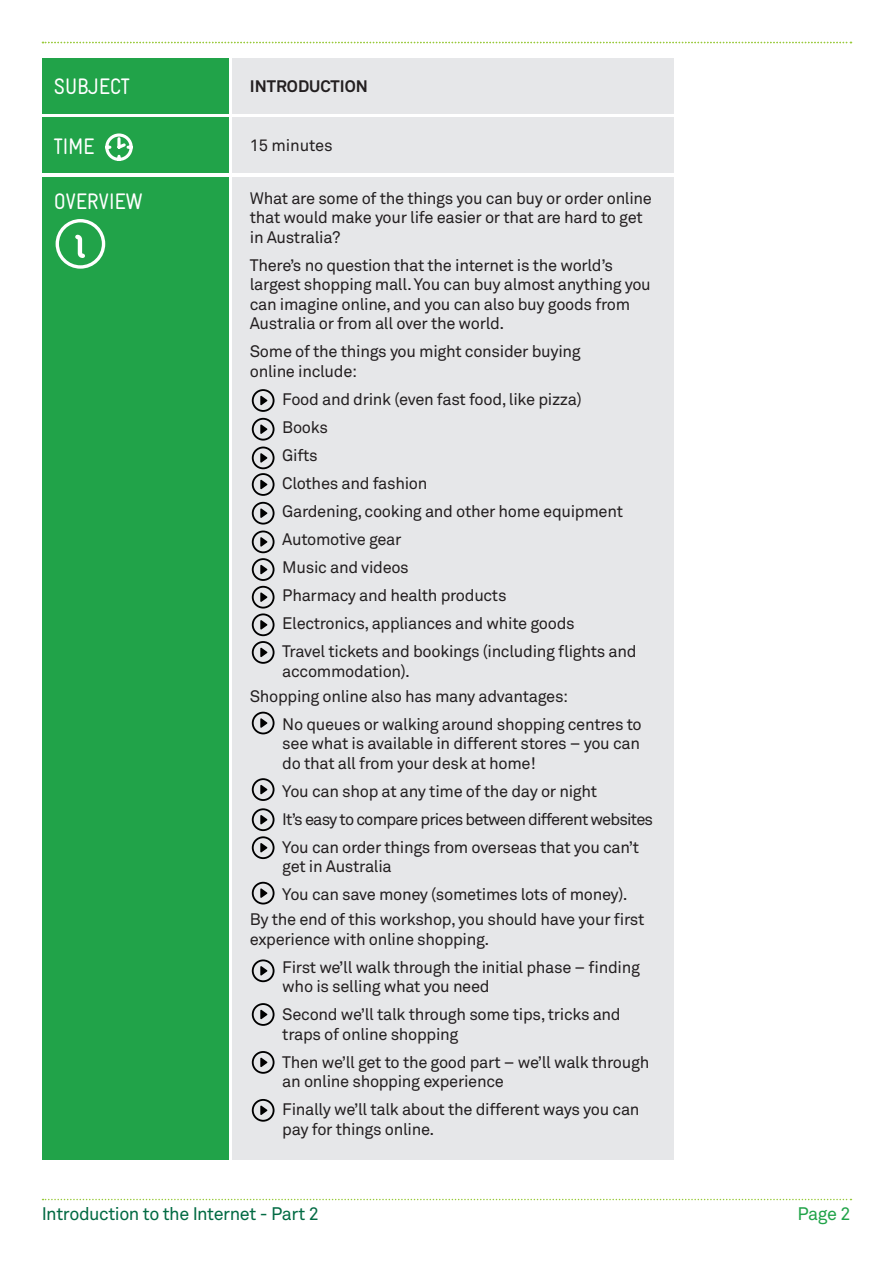
<style>
.page{position:relative;width:893px;height:1263px;background:#fff}
.page>*{position:absolute;margin:0;border:0;box-sizing:border-box;transform-origin:0 0}
.t1{font:condensed 22.5px "Gravur";letter-spacing:-.02em;color:#fff}
.t2{font:18px "Akkurat";letter-spacing:-.025em;color:#026a43}
.t3{font:18px "Akkurat";color:#21a349}
.t4{font:16.5px/19.5px "Akkurat";letter-spacing:-.02em;color:#231f20}
.t5{font:16.5px "Akkurat";letter-spacing:-.05em;color:#231f20}
.t6{font:700 16.5px "Akkurat";color:#231f20}
</style>
<div class="page">
<svg style="left:43px;top:42px;width:808px;height:1px"></svg>
<svg style="left:43px;top:1199px;width:808px;height:1px"></svg>
<div style="left:43px;top:58px;width:186px;height:55px;background:#21a349"></div>
<div style="left:43px;top:117px;width:186px;height:56px;background:#21a349"></div>
<div style="left:43px;top:177px;width:186px;height:982px;background:#21a349"></div>
<div style="left:233px;top:58px;width:441px;height:55px;background:#e6e7e9"></div>
<div style="left:233px;top:117px;width:441px;height:56px;background:#e6e7e9"></div>
<div style="left:233px;top:177px;width:441px;height:982px;background:#e6e7e9"></div>
<svg style="left:105px;top:133px;width:28px;height:28px"></svg>
<svg style="left:56px;top:219px;width:49px;height:50px"></svg>
<svg style="left:260px;top:396px;width:7px;height:9px"></svg>
<div style="left:252px;top:389px;width:23px;height:23px;border:2px solid #000;border-radius:50%"></div>
<svg style="left:260px;top:424px;width:7px;height:10px"></svg>
<div style="left:252px;top:418px;width:23px;height:23px;border:2px solid #000;border-radius:50%"></div>
<svg style="left:260px;top:453px;width:7px;height:10px"></svg>
<div style="left:252px;top:447px;width:23px;height:22px;border:2px solid #000;border-radius:50%"></div>
<svg style="left:260px;top:480px;width:7px;height:9px"></svg>
<div style="left:252px;top:473px;width:23px;height:23px;border:2px solid #000;border-radius:50%"></div>
<svg style="left:260px;top:508px;width:7px;height:10px"></svg>
<div style="left:252px;top:502px;width:23px;height:22px;border:2px solid #000;border-radius:50%"></div>
<svg style="left:260px;top:537px;width:7px;height:10px"></svg>
<div style="left:252px;top:530px;width:23px;height:23px;border:2px solid #000;border-radius:50%"></div>
<svg style="left:260px;top:565px;width:7px;height:9px"></svg>
<div style="left:252px;top:558px;width:23px;height:23px;border:2px solid #000;border-radius:50%"></div>
<svg style="left:260px;top:592px;width:7px;height:10px"></svg>
<div style="left:252px;top:586px;width:23px;height:22px;border:2px solid #000;border-radius:50%"></div>
<svg style="left:260px;top:620px;width:7px;height:9px"></svg>
<div style="left:252px;top:613px;width:23px;height:23px;border:2px solid #000;border-radius:50%"></div>
<svg style="left:260px;top:648px;width:7px;height:9px"></svg>
<div style="left:252px;top:641px;width:23px;height:23px;border:2px solid #000;border-radius:50%"></div>
<svg style="left:260px;top:718px;width:7px;height:10px"></svg>
<div style="left:252px;top:712px;width:23px;height:22px;border:2px solid #000;border-radius:50%"></div>
<svg style="left:260px;top:785px;width:7px;height:9px"></svg>
<div style="left:252px;top:778px;width:23px;height:23px;border:2px solid #000;border-radius:50%"></div>
<svg style="left:260px;top:815px;width:7px;height:9px"></svg>
<div style="left:252px;top:808px;width:23px;height:23px;border:2px solid #000;border-radius:50%"></div>
<svg style="left:260px;top:843px;width:7px;height:9px"></svg>
<div style="left:252px;top:836px;width:23px;height:23px;border:2px solid #000;border-radius:50%"></div>
<svg style="left:260px;top:888px;width:7px;height:10px"></svg>
<div style="left:252px;top:882px;width:23px;height:22px;border:2px solid #000;border-radius:50%"></div>
<svg style="left:260px;top:966px;width:7px;height:9px"></svg>
<div style="left:252px;top:959px;width:23px;height:23px;border:2px solid #000;border-radius:50%"></div>
<svg style="left:260px;top:1010px;width:7px;height:9px"></svg>
<div style="left:252px;top:1003px;width:23px;height:23px;border:2px solid #000;border-radius:50%"></div>
<svg style="left:260px;top:1058px;width:7px;height:9px"></svg>
<div style="left:252px;top:1051px;width:23px;height:23px;border:2px solid #000;border-radius:50%"></div>
<svg style="left:260px;top:1105px;width:7px;height:10px"></svg>
<div style="left:252px;top:1099px;width:23px;height:23px;border:2px solid #000;border-radius:50%"></div>
<p class="t1" style="left:54px;top:74px;width:77px">SUBJECT</p>
<p class="t1" style="left:54px;top:134px;width:42px">TIME</p>
<p class="t6" style="left:250px;top:76px;width:120px">INTRODUCTION</p>
<p class="t4" style="left:250px;top:136px;width:84px">15 minutes</p>
<p class="t1" style="left:54px;top:189px;width:91px">OVERVIEW</p>
<p class="t4" style="left:250px;top:189px;width:404px">What are some of the things you can buy or order online that would make your life easier or that are hard to get in Australia?</p>
<p class="t4" style="left:250px;top:256px;width:403px">There’s no question that the internet is the world’s largest shopping mall. You can buy almost anything you can imagine online, and you can also buy goods from Australia or from all over the world.</p>
<p class="t4" style="left:250px;top:342px;width:332px">Some of the things you might consider buying online include:</p>
<p class="t4" style="left:282px;top:390px;width:301px">Food and drink (even fast food, like pizza)</p>
<p class="t4" style="left:282px;top:418px;width:47px">Books</p>
<p class="t4" style="left:282px;top:446px;width:37px">Gifts</p>
<p class="t4" style="left:282px;top:474px;width:147px">Clothes and fashion</p>
<p class="t4" style="left:282px;top:502px;width:342px">Gardening, cooking and other home equipment</p>
<p class="t4" style="left:282px;top:530px;width:121px">Automotive gear</p>
<p class="t4" style="left:282px;top:558px;width:128px">Music and videos</p>
<p class="t4" style="left:282px;top:586px;width:226px">Pharmacy and health products</p>
<p class="t4" style="left:282px;top:614px;width:294px">Electronics, appliances and white goods</p>
<p class="t4" style="left:282px;top:642px;width:356px">Travel tickets and bookings (including flights and accommodation).</p>
<p class="t4" style="left:250px;top:686px;width:320px">Shopping online also has many advantages:</p>
<p class="t4" style="left:282px;top:714px;width:361px;text-align:justify">No queues or walking around shopping centres to see what is available in different stores – you can do that all from your desk at home!</p>
<p class="t4" style="left:282px;top:781px;width:316px">You can shop at any time of the day or night</p>
<p class="t5" style="left:282px;top:809px;width:372px">It’s easy to compare prices between different websites</p>
<p class="t4" style="left:282px;top:837px;width:358px">You can order things from overseas that you can’t get in Australia</p>
<p class="t4" style="left:282px;top:885px;width:347px">You can save money (sometimes lots of money).</p>
<p class="t4" style="left:250px;top:910px;width:396px">By the end of this workshop, you should have your first experience with online shopping.</p>
<p class="t4" style="left:282px;top:957px;width:359px">First we’ll walk through the initial phase – finding who is selling what you need</p>
<p class="t4" style="left:282px;top:1005px;width:340px">Second we’ll talk through some tips, tricks and traps of online shopping</p>
<p class="t4" style="left:282px;top:1052px;width:369px">Then we’ll get to the good part – we’ll walk through an online shopping experience</p>
<p class="t4" style="left:282px;top:1100px;width:359px">Finally we’ll talk about the different ways you can pay for things online.</p>
<p class="t2" style="left:42px;top:1203px;width:279px">Introduction to the Internet - Part 2</p>
<p class="t3" style="left:797px;top:1203px;width:55px">Page 2</p>
</div>
